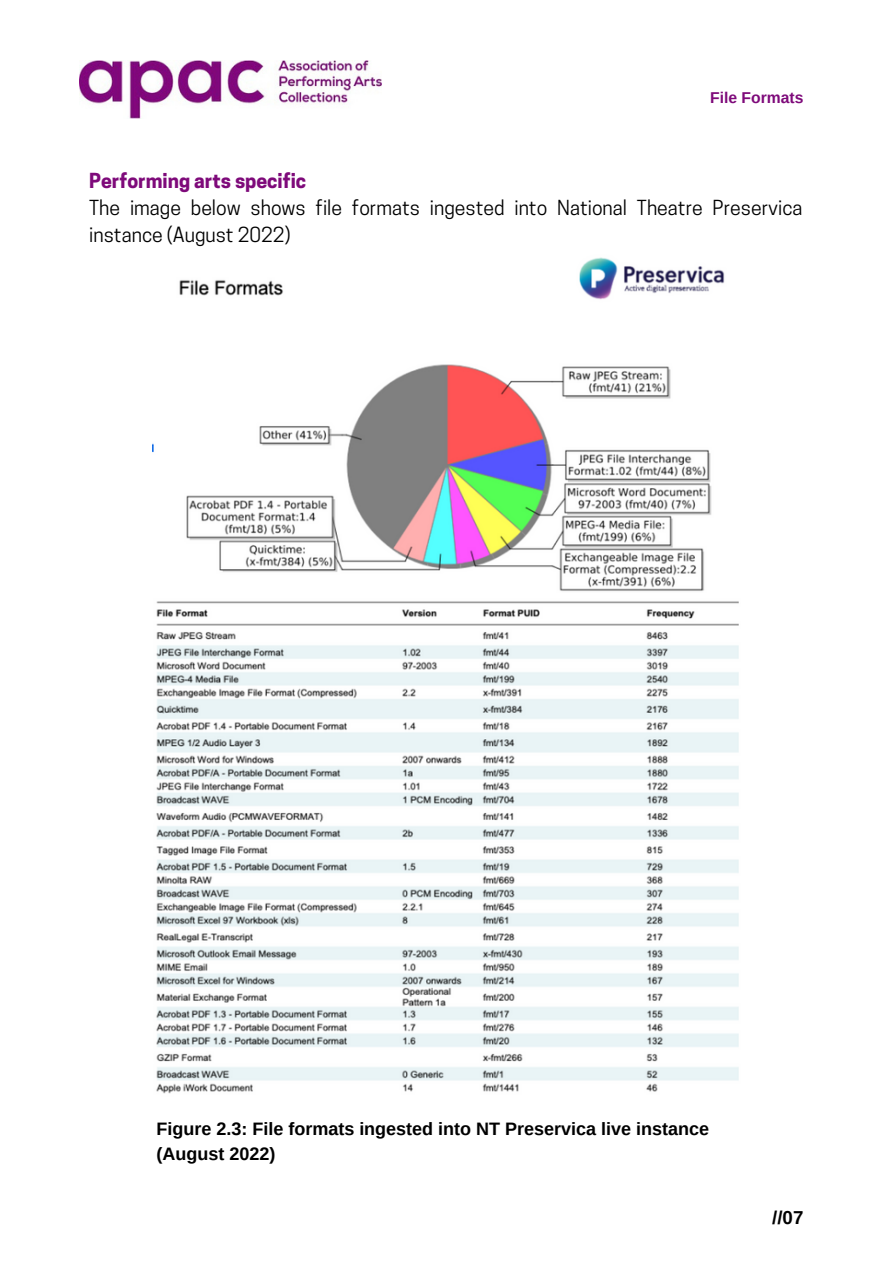
<style>
.page{position:relative;width:893px;height:1264px;background:#fff}
.page>*{position:absolute;margin:0;border:0;box-sizing:border-box;transform-origin:0 0}
.t1{font:19.5px/27px "Cooper Hewitt";color:#000}
.t2{font:700 19.5px "Cooper Hewitt";color:#7e0a7a}
.t3{font:700 18.75px "Arimo";color:#000}
.t4{font:700 18px/24.8px "Arimo";color:#000}
.t5{font:700 15.75px "Arimo";color:#7e0a7a}
</style>
<div class="page">
<img style="left:80px;top:60px;width:301px;height:59px">
<img style="left:152px;top:257px;width:573px;height:334px">
<img style="left:156px;top:601px;width:583px;height:493px">
<p class="t5" style="left:710px;top:89px;width:95px">File Formats</p>
<p class="t2" style="left:89px;top:174px;width:218px">Performing arts specific</p>
<p class="t1" style="left:89px;top:197px;width:714px">The image below shows file formats ingested into National Theatre Preservica instance (August 2022)</p>
<p class="t4" style="left:156px;top:1116px;width:554px">Figure 2.3: File formats ingested into NT Preservica live instance (August 2022)</p>
<p class="t3" style="left:772px;top:1206px;width:33px">//07</p>
</div>
